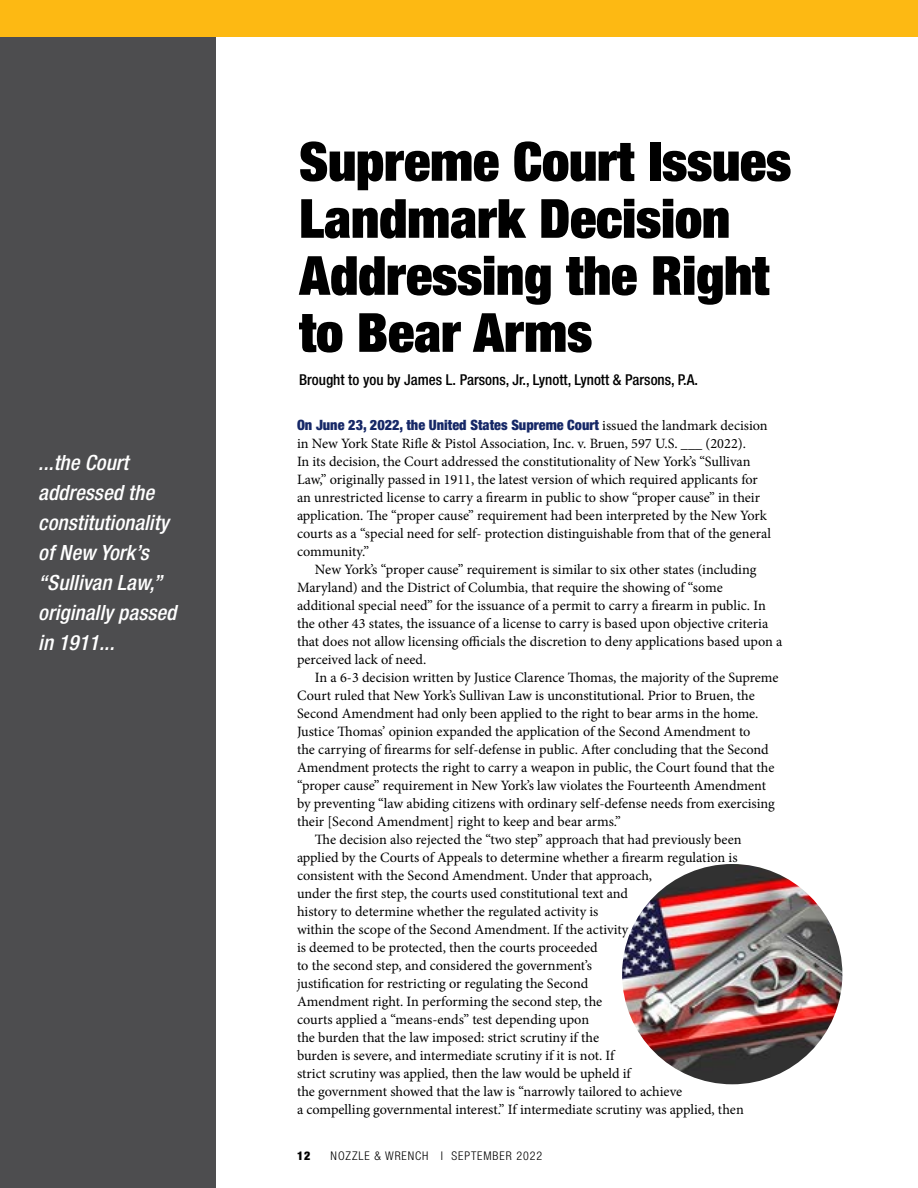
<style>
.page{position:relative;width:918px;height:1188px;background:#fff}
.page>*{position:absolute;margin:0;border:0;box-sizing:border-box;transform-origin:0 0}
.t1{font:900 expanded 54px/57px "Helvetica Neue";color:#000}
.t2{font:italic 500 condensed 21px/30px "Helvetica Neue";letter-spacing:.005em;color:#fff}
.t3{font:500 condensed 15px "Helvetica Neue";color:#000}
.t4{font:14.25px/18px "Minion Pro";color:#000}
.t5{font:900 condensed 14.25px "Helvetica Neue";color:#162867}
.t6{font:300 condensed 12px "Helvetica Neue";letter-spacing:.075em;color:#000}
.t7{font:900 condensed 12px "Helvetica Neue";color:#000}
.s1{font-family:"Minion Pro";font-weight:400;font-stretch:normal;color:#000}
</style>
<div class="page">
<div style="left:0;top:32px;width:216px;height:1156px;background:#4d4d4f"></div>
<div style="left:0;top:0;width:918px;height:37px;background:#fdb913"></div>
<img style="left:622px;top:864px;width:220px;height:220px;border-radius:110px">
<h2 class="t2" style="left:38px;top:447px;width:140px">...the Court addressed the constitutionality of New York’s “Sullivan Law,” originally passed in 1911...</h2>
<h1 class="t1" style="left:299px;top:132px;width:493px">Supreme Court Issues<br>Landmark Decision<br>Addressing the Right to Bear Arms</h1>
<p class="t3" style="left:299px;top:370px;width:400px">Brought to you by James L. Parsons, Jr., Lynott, Lynott &amp; Parsons, P.A.</p>
<p class="t5" style="left:297px;top:416px;width:472px">On June 23, 2022, the United States Supreme Court <span class="s1">issued the landmark decision</span></p>
<p class="t4" style="left:297px;top:435px;width:475px">in New York State Rifle &amp; Pistol Association, Inc. v. Bruen, 597 U.S. ___ (2022).<br>In its decision, the Court addressed the constitutionality of New York’s “Sullivan Law,” originally passed in 1911, the latest version of which required applicants for an unrestricted license to carry a firearm in public to show “proper cause” in their application. The “proper cause” requirement had been interpreted by the New York courts as a “special need for self- protection distinguishable from that of the general community.”</p>
<p class="t4" style="left:297px;top:561px;width:487px;text-indent:18px">New York’s “proper cause” requirement is similar to six other states (including Maryland) and the District of Columbia, that require the showing of “some additional special need” for the issuance of a permit to carry a firearm in public. In the other 43 states, the issuance of a license to carry is based upon objective criteria that does not allow licensing officials the discretion to deny applications based upon a perceived lack of need.</p>
<p class="t4" style="left:315px;top:669px;width:465px">In a 6-3 decision written by Justice Clarence Thomas, the majority of the Supreme</p>
<p class="t4" style="left:297px;top:687px;width:459px">Court ruled that New York’s Sullivan Law is unconstitutional. Prior to Bruen, the</p>
<p class="t4" style="left:297px;top:705px;width:463px">Second Amendment had only been applied to the right to bear arms in the home.</p>
<p class="t4" style="left:297px;top:723px;width:455px">Justice Thomas’ opinion expanded the application of the Second Amendment to</p>
<p class="t4" style="left:297px;top:741px;width:473px">the carrying of firearms for self-defense in public. After concluding that the Second</p>
<p class="t4" style="left:297px;top:758px;width:479px">Amendment protects the right to carry a weapon in public, the Court found that the</p>
<p class="t4" style="left:297px;top:776px;width:471px">“proper cause” requirement in New York’s law violates the Fourteenth Amendment</p>
<p class="t4" style="left:297px;top:794px;width:479px">by preventing “law abiding citizens with ordinary self-defense needs from exercising</p>
<p class="t4" style="left:297px;top:812px;width:325px">their [Second Amendment] right to keep and bear arms.”</p>
<p class="t4" style="left:315px;top:830px;width:428px">The decision also rejected the “two step” approach that had previously been</p>
<p class="t4" style="left:297px;top:848px;width:442px">applied by the Courts of Appeals to determine whether a firearm regulation is</p>
<p class="t4" style="left:297px;top:866px;width:357px">consistent with the Second Amendment. Under that approach,</p>
<p class="t4" style="left:297px;top:884px;width:333px">under the first step, the courts used constitutional text and</p>
<p class="t4" style="left:297px;top:902px;width:303px">history to determine whether the regulated activity is</p>
<p class="t4" style="left:297px;top:920px;width:333px">within the scope of the Second Amendment. If the activity</p>
<p class="t4" style="left:297px;top:938px;width:302px">is deemed to be protected, then the courts proceeded</p>
<p class="t4" style="left:297px;top:956px;width:296px">to the second step, and considered the government’s</p>
<p class="t4" style="left:297px;top:974px;width:293px">justification for restricting or regulating the Second</p>
<p class="t4" style="left:297px;top:992px;width:307px">Amendment right. In performing the second step, the</p>
<p class="t4" style="left:297px;top:1010px;width:294px">courts applied a “means-ends” test depending upon</p>
<p class="t4" style="left:297px;top:1028px;width:304px">the burden that the law imposed: strict scrutiny if the</p>
<p class="t4" style="left:297px;top:1046px;width:319px">burden is severe, and intermediate scrutiny if it is not. If</p>
<p class="t4" style="left:297px;top:1064px;width:335px">strict scrutiny was applied, then the law would be upheld if</p>
<p class="t4" style="left:297px;top:1082px;width:387px">the government showed that the law is “narrowly tailored to achieve</p>
<p class="t4" style="left:297px;top:1100px;width:448px">a compelling governmental interest.” If intermediate scrutiny was applied, then</p>
<p class="t7" style="left:297px;top:1148px;width:15px">12</p>
<p class="t6" style="left:331px;top:1149px;width:213px">NOZZLE &amp; WRENCH I SEPTEMBER 2022</p>
</div>
